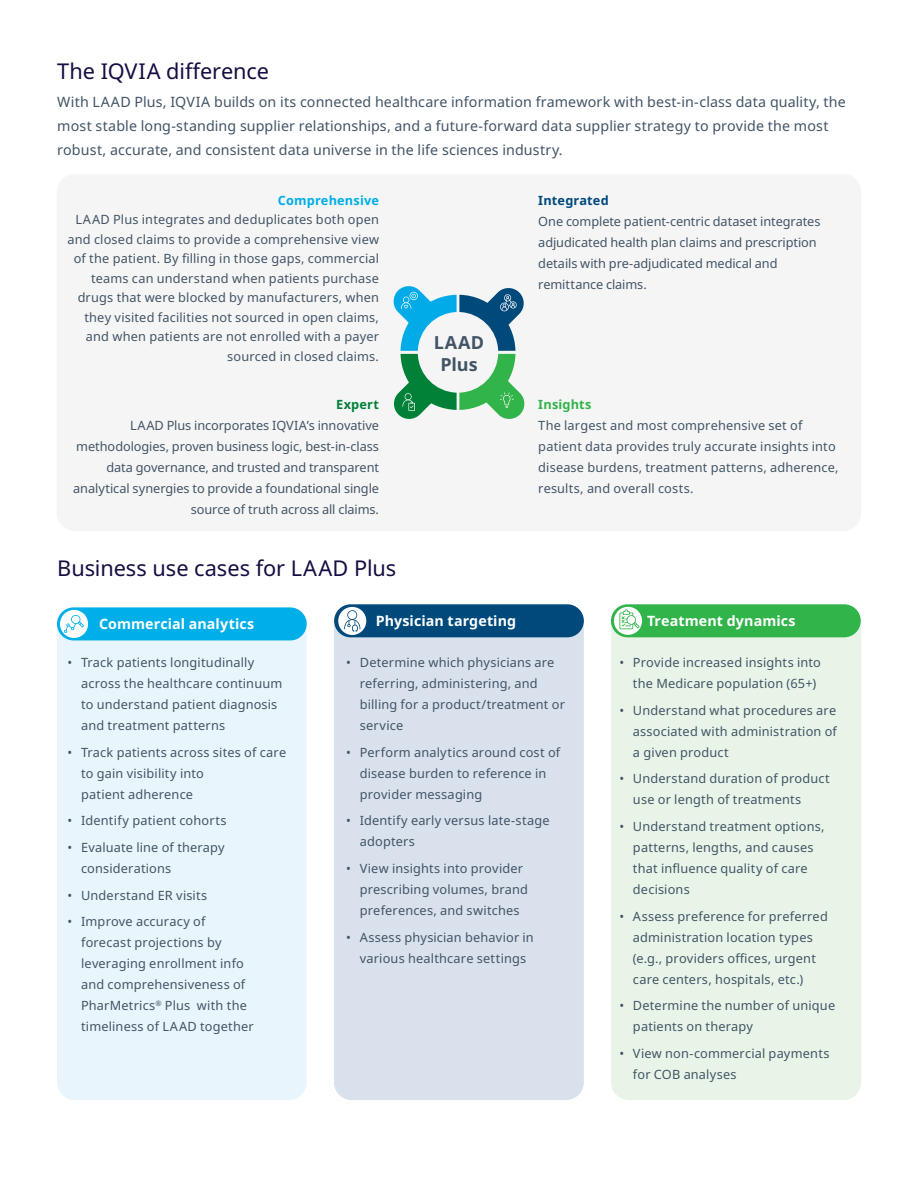
<style>
.page{position:relative;width:918px;height:1188px;background:#fff}
.page>*{position:absolute;margin:0;border:0;box-sizing:border-box;transform-origin:0 0}
.Section_heading{font:21.75px "Noto Sans";letter-spacing:-.005em;color:#150e42}
.Body_copy_-_Space{font:700 18px/21.6px "Noto Sans";letter-spacing:.01em;color:#425465;text-align:center}
.Body_copy_-_Space-2{font:14.25px/24px "Noto Sans";letter-spacing:.01em;color:#425465}
.Subheading{font:700 14.25px "Noto Sans";letter-spacing:.005em;color:#fff}
.Body_copy_-_Space-3{font:12.75px/21px "Noto Sans";letter-spacing:.015em;color:#425465}
.Body_copy_-_Space-4{font:12.75px/21px "Noto Sans";letter-spacing:-.005em;color:#425465}
.Body_copy_-_Space-5{font:700 12.75px "Noto Sans";letter-spacing:.015em;color:#00aee8}
.Body_copy_-_Space-6{font:700 12.75px "Noto Sans";letter-spacing:.01em;color:#00497c}
.Body_copy_-_Space-7{font:700 12.75px "Noto Sans";letter-spacing:.015em;color:#31b44a}
.Body_copy_-_Space-8{font:700 12.75px "Noto Sans";letter-spacing:.02em;color:#018138}
</style>
<div class="page">
<div style="left:57px;top:174px;width:804px;height:357px;background:#f5f5f6;border-radius:18px"></div>
<svg style="left:393px;top:286px;width:132px;height:133px"></svg>
<div style="left:57px;top:628px;width:250px;height:472px;background:#e8f5fc"></div>
<div style="left:334px;top:625px;width:250px;height:475px;background:#d9e1ed"></div>
<div style="left:611px;top:625px;width:250px;height:475px;background:#e9f4e8"></div>
<div style="left:57px;top:607px;width:250px;height:33px;background:#00aee8;border-radius:17px"></div>
<div style="left:334px;top:604px;width:250px;height:33px;background:#00497b;border-radius:17px"></div>
<div style="left:60px;top:610px;width:28px;height:28px;background:#fff;border-radius:50%"></div>
<div style="left:338px;top:607px;width:28px;height:28px;background:#fff;border-radius:50%"></div>
<div style="left:611px;top:604px;width:250px;height:33px;background:#31b44a;border-radius:17px"></div>
<svg style="left:614px;top:607px;width:28px;height:28px"></svg>
<svg style="left:64px;top:615px;width:20px;height:18px"></svg>
<svg style="left:344px;top:610px;width:16px;height:22px"></svg>
<svg style="left:619px;top:609px;width:21px;height:20px"></svg>
<p class="Section_heading" style="left:57px;top:56px;width:213px">The IQVIA difference</p>
<p class="Body_copy_-_Space-2" style="left:57px;top:91px;width:790px">With LAAD Plus, IQVIA builds on its connected healthcare information framework with best-in-class data quality, the most stable long-standing supplier relationships, and a future-forward data supplier strategy to provide the most robust, accurate, and consistent data universe in the life sciences industry.</p>
<p class="Body_copy_-_Space-5" style="left:278px;top:191px;width:103px">Comprehensive</p>
<p class="Body_copy_-_Space-3" style="left:68px;top:210px;width:313px;line-height:19.5px;text-align:right">LAAD Plus integrates and deduplicates both open and closed claims to provide a comprehensive view of the patient. By filling in those gaps, commercial teams can understand when patients purchase drugs that were blocked by manufacturers, when they visited facilities not sourced in open claims, and when patients are not enrolled with a payer sourced in closed claims.</p>
<p class="Body_copy_-_Space-8" style="left:336px;top:395px;width:44px">Expert</p>
<p class="Body_copy_-_Space-4" style="left:73px;top:415px;width:307px;text-align:right">LAAD Plus incorporates IQVIA’s innovative methodologies, proven business logic, best-in-class data governance, and trusted and transparent analytical synergies to provide a foundational single source of truth across all claims.</p>
<p class="Section_heading" style="left:57px;top:553px;width:341px">Business use cases for LAAD Plus</p>
<p class="Body_copy_-_Space" style="left:434px;top:332px;width:52px">LAAD<br>Plus</p>
<p class="Subheading" style="left:99px;top:614px;width:157px">Commercial analytics</p>
<p class="Subheading" style="left:376px;top:611px;width:142px">Physician targeting</p>
<p class="Body_copy_-_Space-6" style="left:538px;top:191px;width:72px">Integrated</p>
<p class="Body_copy_-_Space-4" style="left:538px;top:211px;width:284px">One complete patient-centric dataset integrates adjudicated health plan claims and prescription details with pre-adjudicated medical and remittance claims.</p>
<p class="Body_copy_-_Space-7" style="left:538px;top:395px;width:55px">Insights</p>
<p class="Body_copy_-_Space-3" style="left:538px;top:415px;width:302px">The largest and most comprehensive set of patient data provides truly accurate insights into disease burdens, treatment patterns, adherence, results, and overall costs.</p>
<p class="Subheading" style="left:647px;top:611px;width:150px">Treatment dynamics</p>
<p class="Body_copy_-_Space-3" style="left:81px;top:652px;width:203px;text-indent:-14px">• Track patients longitudinally across the healthcare continuum to understand patient diagnosis and treatment patterns</p>
<p class="Body_copy_-_Space-3" style="left:81px;top:742px;width:207px;text-indent:-14px">• Track patients across sites of care to gain visibility into<br>patient adherence</p>
<p class="Body_copy_-_Space-3" style="left:68px;top:811px;width:160px">• Identify patient cohorts</p>
<p class="Body_copy_-_Space-3" style="left:81px;top:837px;width:145px;text-indent:-14px">• Evaluate line of therapy considerations</p>
<p class="Body_copy_-_Space-3" style="left:68px;top:885px;width:141px">• Understand ER visits</p>
<p class="Body_copy_-_Space-3" style="left:81px;top:912px;width:174px;text-indent:-14px">• Improve accuracy of forecast projections by leveraging enrollment info and comprehensiveness of<br>PharMetrics<sup>®</sup> Plus with the timeliness of LAAD together</p>
<p class="Body_copy_-_Space-3" style="left:360px;top:652px;width:207px;text-indent:-14px">• Determine which physicians are referring, administering, and billing for a product/treatment or service</p>
<p class="Body_copy_-_Space-3" style="left:360px;top:742px;width:202px;text-indent:-14px">• Perform analytics around cost of disease burden to reference in provider messaging</p>
<p class="Body_copy_-_Space-3" style="left:360px;top:811px;width:191px;text-indent:-14px">• Identify early versus late-stage adopters</p>
<p class="Body_copy_-_Space-3" style="left:360px;top:858px;width:170px;text-indent:-14px">• View insights into provider prescribing volumes, brand preferences, and switches</p>
<p class="Body_copy_-_Space-3" style="left:346px;top:927px;width:189px;text-align:center">• Assess physician behavior in various healthcare settings</p>
<p class="Body_copy_-_Space-3" style="left:633px;top:652px;width:190px;text-indent:-14px">• Provide increased insights into the Medicare population (65+)</p>
<p class="Body_copy_-_Space-3" style="left:633px;top:700px;width:206px;text-align:justify;text-indent:-14px">• Understand what procedures are associated with administration of a given product</p>
<p class="Body_copy_-_Space-3" style="left:633px;top:769px;width:198px;text-indent:-14px">• Understand duration of product use or length of treatments</p>
<p class="Body_copy_-_Space-3" style="left:633px;top:816px;width:193px;text-indent:-14px">• Understand treatment options, patterns, lengths, and causes that influence quality of care decisions</p>
<p class="Body_copy_-_Space-3" style="left:633px;top:906px;width:196px;text-indent:-14px">• Assess preference for preferred administration location types (e.g., providers offices, urgent care centers, hospitals, etc.)</p>
<p class="Body_copy_-_Space-3" style="left:633px;top:996px;width:204px;text-indent:-14px">• Determine the number of unique patients on therapy</p>
<p class="Body_copy_-_Space-3" style="left:633px;top:1043px;width:198px;text-indent:-14px">• View non-commercial payments for COB analyses</p>
</div>
